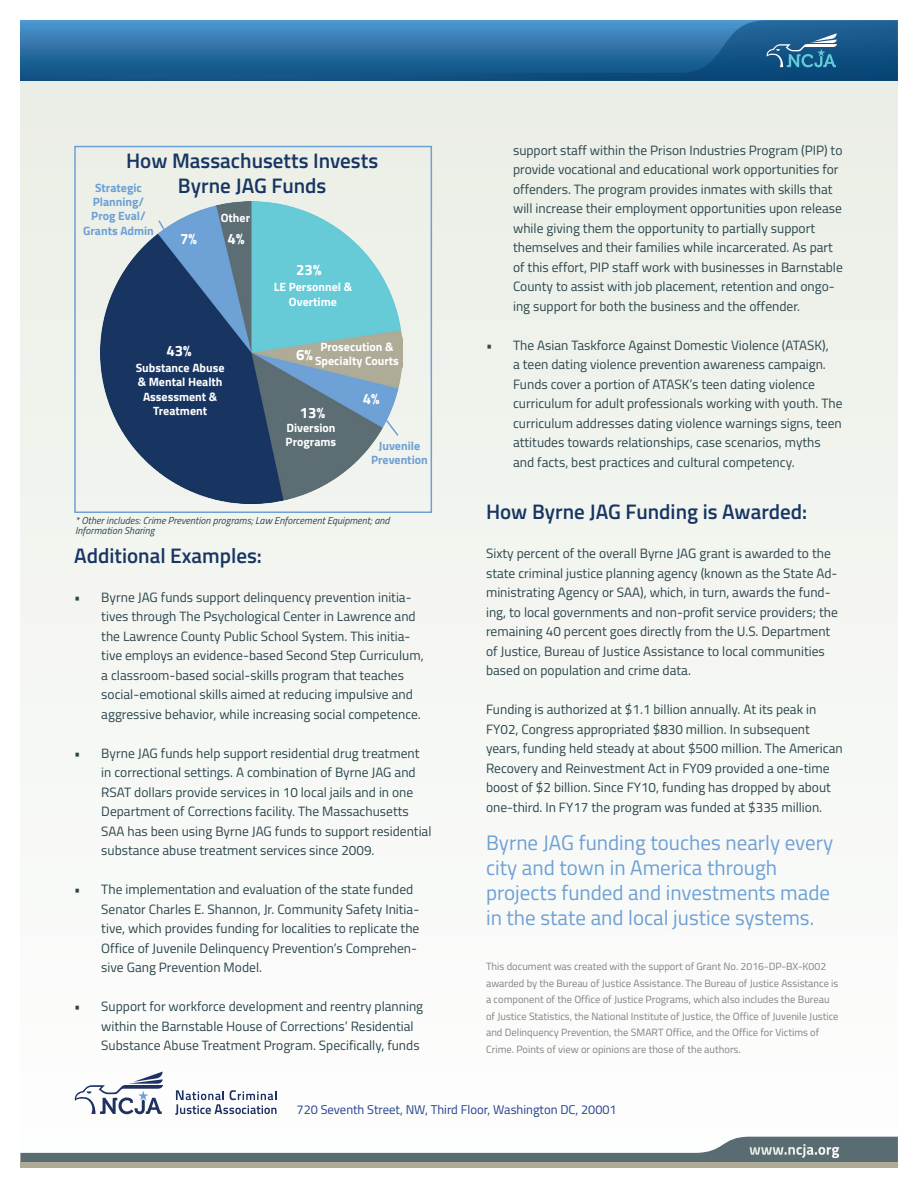
<style>
.page{position:relative;width:918px;height:1188px;background:#fff}
.page>*{position:absolute;margin:0;border:0;box-sizing:border-box;transform-origin:0 0}
.t1{font:21px/25.2px "Titillium";color:#6da0d5}
.t2{font:600 21px "Titillium";color:#183663}
.t3{font:700 15px "Titillium";color:#fff}
.t4{font:13.5px/19.5px "Titillium";color:#2b464d}
.t5{font:12.75px "Titillium";color:#253f8e}
.t6{font:700 12px/14.4px "Titillium";color:#fff;text-align:center}
.t7{font:700 12px "Titillium";color:#6da0d5}
.t8{font:10.5px/16.5px "Titillium";color:#808285}
.t9{font:italic 10.2px "Titillium";color:#2b464d}
</style>
<div class="page">
<div style="left:20px;top:20px;width:878px;height:1148px;background:#f5f6f2"></div>
<svg style="left:20px;top:1137px;width:878px;height:26px"></svg>
<svg style="left:20px;top:20px;width:878px;height:60px;background:#286ca0"></svg>
<div style="left:20px;top:1163px;width:878px;height:5px;background:#aeaa96"></div>
<svg style="left:766px;top:33px;width:71px;height:34px;background:#3b779f"></svg>
<svg style="left:75px;top:1072px;width:88px;height:42px"></svg>
<svg style="left:175px;top:1090px;width:102px;height:25px"></svg>
<div style="left:74px;top:146px;width:358px;height:367px;border:2px solid #6da0d5"></div>
<img style="left:100px;top:201px;width:303px;height:303px">
<svg style="left:377px;top:409px;width:23px;height:29px"></svg>
<p class="t2" style="left:126px;top:145px;width:254px">How Massachusetts Invests</p>
<p class="t2" style="left:178px;top:170px;width:150px">Byrne JAG Funds</p>
<p class="t7" style="left:95px;top:178px;width:48px">Strategic</p>
<p class="t7" style="left:93px;top:193px;width:53px">Planning/</p>
<p class="t7" style="left:91px;top:207px;width:56px">Prog Eval/</p>
<p class="t7" style="left:83px;top:221px;width:72px">Grants Admin</p>
<p class="t6" style="left:221px;top:210px;width:31px">Other</p>
<p class="t3" style="left:180px;top:228px;width:18px">7%</p>
<p class="t3" style="left:228px;top:228px;width:18px">4%</p>
<p class="t3" style="left:166px;top:339px;width:27px">43%</p>
<p class="t6" style="left:136px;top:360px;width:90px">Substance Abuse &amp; Mental Health<br>Assessment &amp;<br>Treatment</p>
<p class="t3" style="left:296px;top:258px;width:27px">23%</p>
<p class="t6" style="left:274px;top:279px;width:80px">LE Personnel &amp;<br>Overtime</p>
<p class="t3" style="left:296px;top:343px;width:18px">6%</p>
<p class="t6" style="left:315px;top:339px;width:85px">Prosecution &amp;<br>Specialty Courts</p>
<p class="t3" style="left:300px;top:402px;width:27px">13%</p>
<p class="t6" style="left:286px;top:420px;width:52px;text-align:left">Diversion<br>Programs</p>
<p class="t3" style="left:363px;top:387px;width:18px">4%</p>
<p class="t7" style="left:379px;top:436px;width:43px">Juvenile</p>
<p class="t7" style="left:371px;top:451px;width:58px">Prevention</p>
<p class="t9" style="left:75px;top:513px;width:316px">* Other includes: Crime Prevention programs; Law Enforcement Equipment; and</p>
<p class="t9" style="left:75px;top:523px;width:81px">Information Sharing</p>
<p class="t2" style="left:74px;top:540px;width:189px">Additional Examples:</p>
<p class="t4" style="left:101px;top:587px;width:324px;text-indent:-27px">• Byrne JAG funds support delinquency prevention initia&shy;tives through The Psychological Center in Lawrence and the Lawrence County Public School System. This initia&shy;tive employs an evidence-based Second Step Curriculum, a classroom-based social-skills program that teaches social-emotional skills aimed at reducing impulsive and aggressive behavior, while increasing social competence.</p>
<p class="t4" style="left:101px;top:743px;width:332px;text-indent:-27px">• Byrne JAG funds help support residential drug treatment in correctional settings. A combination of Byrne JAG and RSAT dollars provide services in 10 local jails and in one Department of Corrections facility. The Massachusetts SAA has been using Byrne JAG funds to support residential substance abuse treatment services since 2009.</p>
<p class="t4" style="left:101px;top:879px;width:320px;text-indent:-27px">• The implementation and evaluation of the state funded Senator Charles E. Shannon, Jr. Community Safety Initia&shy;tive, which provides funding for localities to replicate the Office of Juvenile Delinquency Prevention’s Comprehen&shy;sive Gang Prevention Model.</p>
<p class="t4" style="left:101px;top:996px;width:323px;text-indent:-27px">• Support for workforce development and reentry planning within the Barnstable House of Corrections’ Residential<br>Substance Abuse Treatment Program. Specifically, funds</p>
<p class="t4" style="left:513px;top:140px;width:331px">support staff within the Prison Industries Program (PIP) to provide vocational and educational work opportunities for offenders. The program provides inmates with skills that will increase their employment opportunities upon release while giving them the opportunity to partially support themselves and their families while incarcerated. As part of this effort, PIP staff work with businesses in Barnstable County to assist with job placement, retention and ongo&shy;ing support for both the business and the offender.</p>
<p class="t4" style="left:513px;top:335px;width:331px;text-indent:-27px">• The Asian Taskforce Against Domestic Violence (ATASK),<br>a teen dating violence prevention awareness campaign.<br>Funds cover a portion of ATASK’s teen dating violence curriculum for adult professionals working with youth. The curriculum addresses dating violence warnings signs, teen attitudes towards relationships, case scenarios, myths and facts, best practices and cultural competency.</p>
<p class="t2" style="left:486px;top:496px;width:323px">How Byrne JAG Funding is Awarded:</p>
<p class="t4" style="left:486px;top:543px;width:353px">Sixty percent of the overall Byrne JAG grant is awarded to the state criminal justice planning agency (known as the State Ad&shy;ministrating Agency or SAA), which, in turn, awards the fund&shy;ing, to local governments and non-profit service providers; the remaining 40 percent goes directly from the U.S. Department of Justice, Bureau of Justice Assistance to local communities based on population and crime data.</p>
<p class="t4" style="left:486px;top:699px;width:358px">Funding is authorized at $1.1 billion annually. At its peak in FY02, Congress appropriated $830 million. In subsequent years, funding held steady at about $500 million. The American Recovery and Reinvestment Act in FY09 provided a one-time boost of $2 billion. Since FY10, funding has dropped by about one-third. In FY17 the program was funded at $335 million.</p>
<p class="t1" style="left:486px;top:829px;width:349px">Byrne JAG funding touches nearly every city and town in America through</p>
<p class="t1" style="left:486px;top:879px;width:346px">projects funded and investments made in the state and local justice systems.</p>
<p class="t8" style="left:486px;top:958px;width:354px">This document was created with the support of Grant No. 2016-DP-BX-K002 awarded by the Bureau of Justice Assistance. The Bureau of Justice Assistance is a component of the Office of Justice Programs, which also includes the Bureau of Justice Statistics, the National Institute of Justice, the Office of Juvenile Justice and Delinquency Prevention, the SMART Office, and the Office for Victims of Crime. Points of view or opinions are those of the authors.</p>
<p class="t5" style="left:297px;top:1100px;width:322px">720 Seventh Street, NW, Third Floor, Washington DC, 20001</p>
<p class="t3" style="left:749px;top:1138px;width:92px">www.ncja.org</p>
</div>
